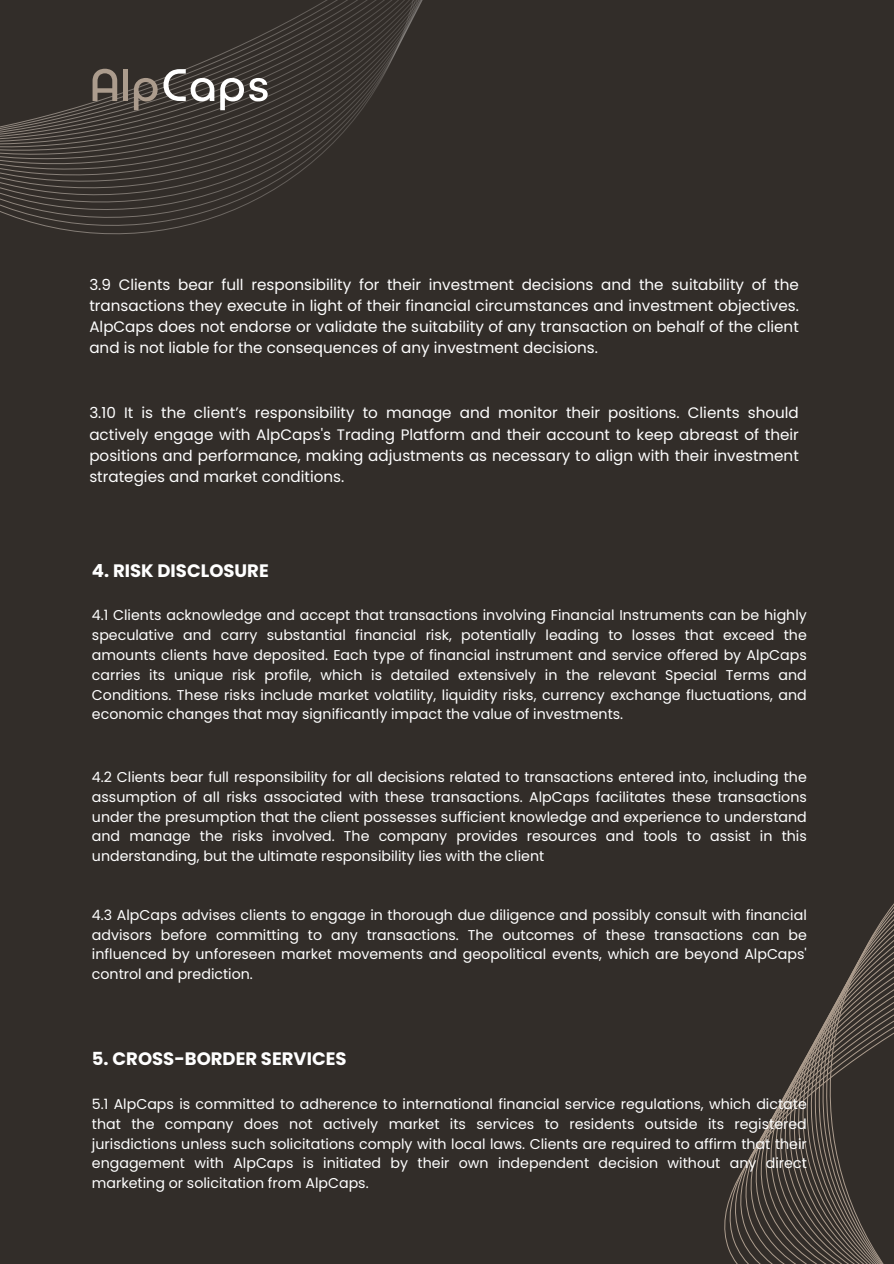
<style>
.page{position:relative;width:894px;height:1264px;background:#fff}
.page>*{position:absolute;margin:0;border:0;box-sizing:border-box;transform-origin:0 0}
.t1{font:700 18px "Poppins";color:#fff}
.t2{font:15.15px/21.1px "Poppins";color:#fff;text-align:justify}
.t3{font:14.25px/19.8px "Poppins";color:#fff;text-align:justify}
</style>
<div class="page">
<div style="left:0;top:0;width:893px;height:1263px;background:#322d29"></div>
<svg style="left:0;top:0;width:423px;height:167px"></svg>
<svg style="left:220px;top:78px;width:47px;height:32px"></svg>
<svg style="left:134px;top:69px;width:80px;height:41px"></svg>
<div style="left:123px;top:69px;width:5px;height:32px;background:#ac9c8d"></div>
<svg style="left:92px;top:69px;width:25px;height:32px"></svg>
<svg style="left:724px;top:905px;width:169px;height:358px"></svg>
<p class="t2" style="left:89px;top:274px;width:710px">3.9 Clients bear full responsibility for their investment decisions and the suitability of the transactions they execute in light of their financial circumstances and investment objectives.<br>AlpCaps does not endorse or validate the suitability of any transaction on behalf of the client and is not liable for the consequences of any investment decisions.</p>
<h1 class="t2" style="left:89px;top:402px;width:710px">3.10 It is the client’s responsibility to manage and monitor their positions. Clients should actively engage with AlpCaps's Trading Platform and their account to keep abreast of their positions and performance, making adjustments as necessary to align with their investment strategies and market conditions.</h1>
<p class="t1" style="left:92px;top:557px;width:178px">4. RISK DISCLOSURE</p>
<p class="t3" style="left:92px;top:605px;width:716px">4.1 Clients acknowledge and accept that transactions involving Financial Instruments can be highly speculative and carry substantial financial risk, potentially leading to losses that exceed the amounts clients have deposited. Each type of financial instrument and service offered by AlpCaps carries its unique risk profile, which is detailed extensively in the relevant Special Terms and Conditions. These risks include market volatility, liquidity risks, currency exchange fluctuations, and economic changes that may significantly impact the value of investments.</p>
<p class="t3" style="left:92px;top:767px;width:716px">4.2 Clients bear full responsibility for all decisions related to transactions entered into, including the assumption of all risks associated with these transactions. AlpCaps facilitates these transactions under the presumption that the client possesses sufficient knowledge and experience to understand and manage the risks involved. The company provides resources and tools to assist in this understanding, but the ultimate responsibility lies with the client</p>
<p class="t3" style="left:92px;top:905px;width:716px">4.3 AlpCaps advises clients to engage in thorough due diligence and possibly consult with financial advisors before committing to any transactions. The outcomes of these transactions can be influenced by unforeseen market movements and geopolitical events, which are beyond AlpCaps' control and prediction.</p>
<p class="t1" style="left:92px;top:1046px;width:256px">5. CROSS-BORDER SERVICES</p>
<p class="t3" style="left:92px;top:1094px;width:716px">5.1 AlpCaps is committed to adherence to international financial service regulations, which dictate that the company does not actively market its services to residents outside its registered jurisdictions unless such solicitations comply with local laws. Clients are required to affirm that their engagement with AlpCaps is initiated by their own independent decision without any direct marketing or solicitation from AlpCaps.</p>
</div>
